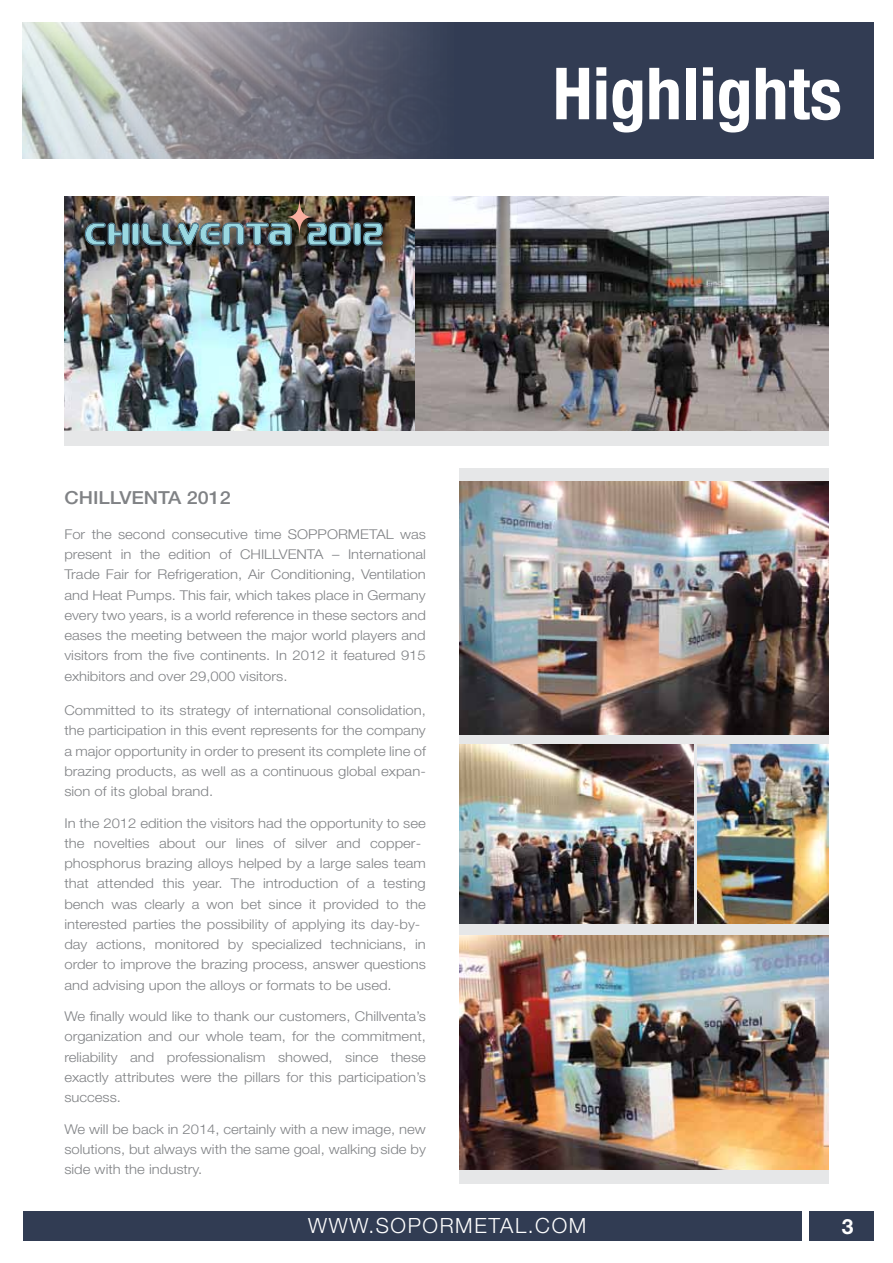
<style>
.page{position:relative;width:893px;height:1263px;background:#fff}
.page>*{position:absolute;margin:0;border:0;box-sizing:border-box;transform-origin:0 0}
.t1{font:700 condensed 72px "Helvetica Neue";color:#fff}
.t2{font:300 21px "Helvetica Neue";letter-spacing:.075em;color:#fff}
.t3{font:700 21px "Helvetica Neue";color:#fff}
.t4{font:500 18px "Helvetica Neue";color:#808285;scale:1.1 1}
.t5{font:300 13.5px/20.2px "Helvetica Neue";color:#808285;text-align:justify;scale:1.1 1}
</style>
<div class="page">
<div style="left:64px;top:196px;width:765px;height:249px;background:#e6e7e8"></div>
<svg style="left:23px;top:23px;width:850px;height:135px;background:#5e6474"></svg>
<div style="left:23px;top:1211px;width:778px;height:30px;background:#313c53"></div>
<div style="left:809px;top:1211px;width:64px;height:30px;background:#313c53"></div>
<img style="left:64px;top:196px;width:765px;height:234px">
<img style="left:79px;top:196px;width:323px;height:68px">
<svg style="left:285px;top:197px;width:28px;height:40px"></svg>
<svg style="left:85px;top:222px;width:298px;height:24px;background:#607d82"></svg>
<div style="left:459px;top:468px;width:370px;height:716px;background:#e6e7e8"></div>
<img style="left:459px;top:936px;width:369px;height:234px">
<img style="left:697px;top:745px;width:132px;height:178px">
<img style="left:459px;top:745px;width:235px;height:178px">
<img style="left:459px;top:481px;width:370px;height:253px">
<h1 class="t1" style="left:553px;top:50px;width:291px">Highlights</h1>
<h3 class="t4" style="left:64px;top:486px;width:153px">CHILLVENTA 2012</h3>
<p class="t5" style="left:64px;top:524px;width:330px">For the second consecutive time SOPPORMETAL was present in the edition of CHILLVENTA – International Trade Fair for Refrigeration, Air Conditioning, Ventilation and Heat Pumps. This fair, which takes place in Germany every two years, is a world reference in these sectors and eases the meeting between the major world players and visitors from the five continents. In 2012 it featured 915 exhibitors and over 29,000 visitors.</p>
<p class="t5" style="left:64px;top:700px;width:330px">Committed to its strategy of international consolidation, the participation in this event represents for the company a major opportunity in order to present its complete line of brazing products, as well as a continuous global expan&shy;sion of its global brand.</p>
<p class="t5" style="left:64px;top:812px;width:330px;text-align:left">In the 2012 edition the visitors had the opportunity to see the novelties about our lines of silver and copper&shy;phosphorus brazing alloys helped by a large sales team that attended this year. The introduction of a testing bench was clearly a won bet since it provided to the interested parties the possibility of applying its day-by&shy;day actions, monitored by specialized technicians, in order to improve the brazing process, answer questions and advising upon the alloys or formats to be used.</p>
<p class="t5" style="left:64px;top:1006px;width:330px">We finally would like to thank our customers, Chillventa’s organization and our whole team, for the commitment, reliability and professionalism showed, since these exactly attributes were the pillars for this participation’s success.</p>
<p class="t5" style="left:64px;top:1118px;width:330px">We will be back in 2014, certainly with a new image, new solutions, but always with the same goal, walking side by side with the industry.</p>
<h2 class="t2" style="left:308px;top:1212px;width:280px">WWW.SOPORMETAL.COM</h2>
<h2 class="t3" style="left:842px;top:1213px;width:13px">3</h2>
</div>
